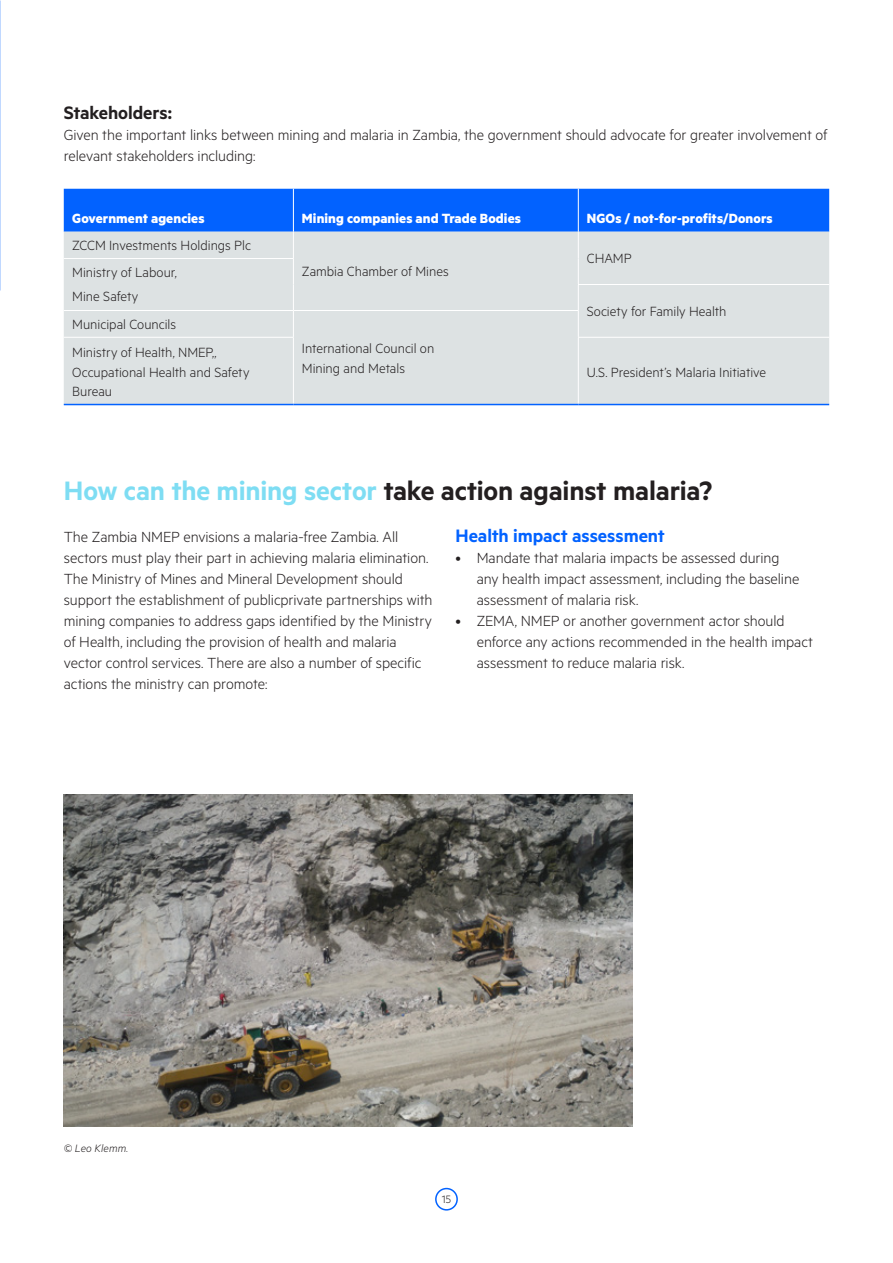
<style>
.page{position:relative;width:893px;height:1263px;background:#fff}
.page>*{position:absolute;margin:0;border:0;box-sizing:border-box;transform-origin:0 0}
.Underrubrik{font:600 30px "Metric";letter-spacing:-.005em;color:#231f20}
.Underrubrik_lille{font:600 20.25px "Metric";letter-spacing:-.005em;color:#0262ff}
.Underrubrik_lille-2{font:600 20.25px "Metric";color:#231f20}
.Brød{font:300 16.5px/21px "Metric";letter-spacing:-.005em;color:#231f20}
.Table_brød{font:300 15px/19.5px "Metric";color:#231f20}
.Table_brød-2{font:700 15px "Metric";letter-spacing:.005em;color:#fff}
.Figurtekst{font:italic 300 12px "Metric";letter-spacing:.01em;color:#231f20}
.t1{font:300 12px "Metric";color:#231f20}
.s1{color:#7eddf3}
</style>
<div class="page">
<div style="left:435px;top:1188px;width:23px;height:22px;border:2px solid #0262ff;border-radius:50%"></div>
<img style="left:64px;top:794px;width:568px;height:333px">
<div style="left:64px;top:337px;width:765px;height:67px;background:#dde2e3"></div>
<svg style="left:64px;top:189px;width:765px;height:148px;background:#9ebdeb"></svg>
<hr style="left:64px;top:337px;width:230px;height:1px;background:#fff">
<hr style="left:293px;top:338px;width:1px;height:66px;background:#fff">
<hr style="left:578px;top:337px;width:251px;height:1px;background:#fff">
<hr style="left:578px;top:338px;width:1px;height:66px;background:#fff">
<hr style="left:64px;top:404px;width:229px;height:1px;background:#0262ff">
<hr style="left:293px;top:404px;width:285px;height:1px;background:#0262ff">
<hr style="left:578px;top:404px;width:251px;height:1px;background:#0262ff">
<p class="Underrubrik_lille-2" style="left:64px;top:101px;width:110px">Stakeholders:</p>
<p class="Brød" style="left:64px;top:124px;width:765px">Given the important links between mining and malaria in Zambia, the government should advocate for greater involvement of relevant stakeholders including:</p>
<p class="Table_brød-2" style="left:72px;top:209px;width:134px">Government agencies</p>
<p class="Table_brød-2" style="left:302px;top:209px;width:221px">Mining companies and Trade Bodies</p>
<p class="Table_brød-2" style="left:587px;top:209px;width:187px">NGOs / not-for-profits/Donors</p>
<p class="Table_brød" style="left:72px;top:235px;width:180px">ZCCM Investments Holdings Plc</p>
<p class="Table_brød" style="left:302px;top:261px;width:148px">Zambia Chamber of Mines</p>
<p class="Table_brød" style="left:587px;top:248px;width:46px">CHAMP</p>
<p class="Table_brød" style="left:72px;top:262px;width:106px">Ministry of Labour,</p>
<p class="Table_brød" style="left:72px;top:286px;width:68px">Mine Safety</p>
<p class="Table_brød" style="left:72px;top:314px;width:105px">Municipal Councils</p>
<p class="Table_brød" style="left:72px;top:342px;width:179px">Ministry of Health, NMEP,,<br>Occupational Health and Safety<br>Bureau</p>
<p class="Table_brød" style="left:302px;top:338px;width:134px">International Council on<br>Mining and Metals</p>
<p class="Table_brød" style="left:587px;top:301px;width:141px">Society for Family Health</p>
<p class="Table_brød" style="left:587px;top:361px;width:181px">U.S. President’s Malaria Initiative</p>
<p class="Underrubrik" style="left:64px;top:473px;width:650px"><span class="s1">How can the mining sector</span> take action against malaria?</p>
<p class="Brød" style="left:64px;top:526px;width:370px">The Zambia NMEP envisions a malaria-free Zambia. All sectors must play their part in achieving malaria elimination.<br>The Ministry of Mines and Mineral Development should support the establishment of publicprivate partnerships with mining companies to address gaps identified by the Ministry of Health, including the provision of health and malaria vector control services. There are also a number of specific actions the ministry can promote:</p>
<p class="Underrubrik_lille" style="left:455px;top:524px;width:211px">Health impact assessment</p>
<p class="Brød" style="left:477px;top:547px;width:324px;text-indent:-21px">• Mandate that malaria impacts be assessed during any health impact assessment, including the baseline assessment of malaria risk.</p>
<p class="Brød" style="left:477px;top:610px;width:338px;text-indent:-21px">• ZEMA, NMEP or another government actor should enforce any actions recommended in the health impact assessment to reduce malaria risk.</p>
<p class="Figurtekst" style="left:64px;top:1142px;width:66px">© Leo Klemm.</p>
<p class="t1" style="left:442px;top:1192px;width:11px">15</p>
</div>
